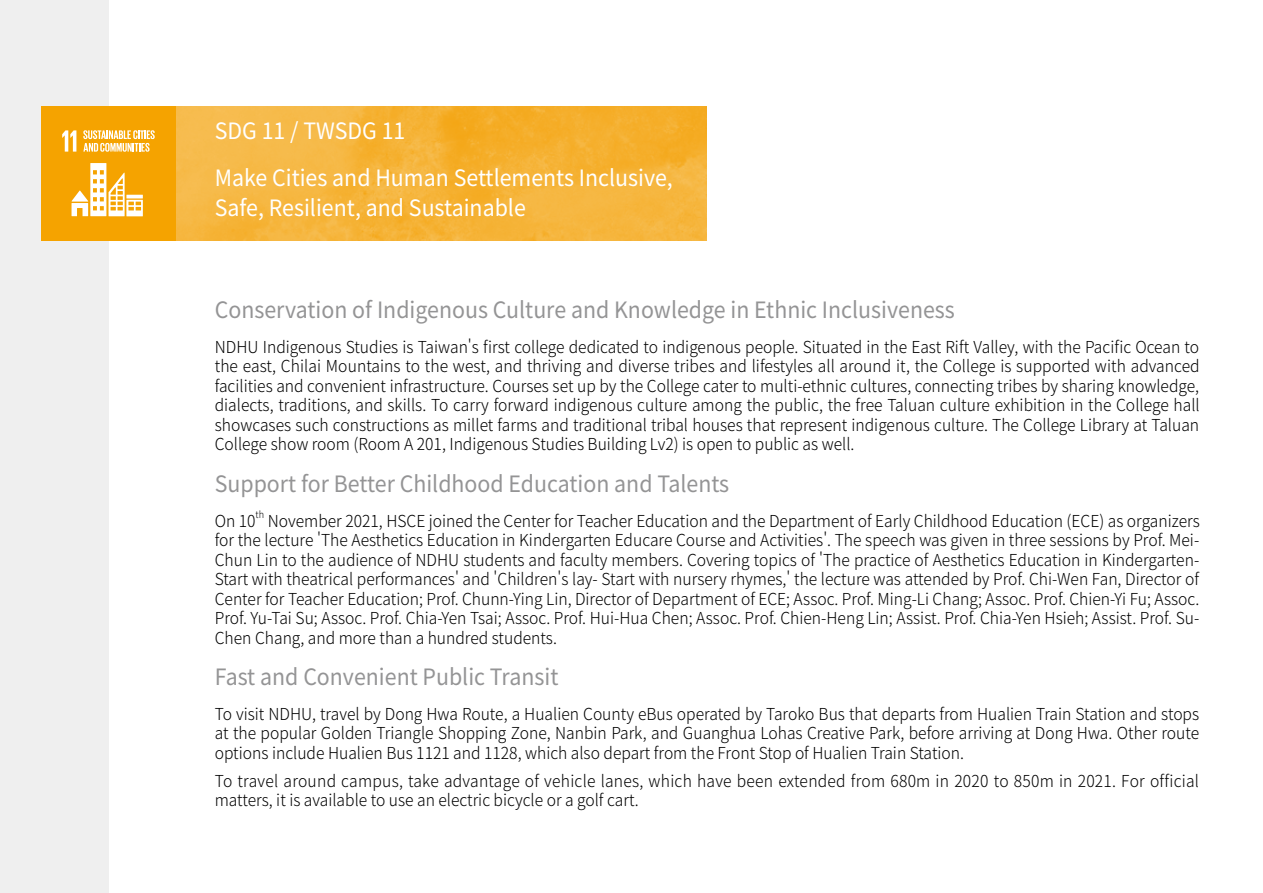
<style>
.page{position:relative;width:1263px;height:893px;background:#fff}
.page>*{position:absolute;margin:0;border:0;box-sizing:border-box;transform-origin:0 0}
.t1{font:22.5px "Noto Sans CJ Ktc";color:#949495;scale:.95 1}
.t2{font:22.5px/47px "Noto Sans CJ Ktc";color:#fff;scale:.95 1}
.t3{font:300 16.5px/19.5px "Noto Sans CJ Ktc";color:#000;text-align:justify;scale:.95 1}
.t4{font:300 9.6px "Noto Sans CJ Ktc";color:#000;scale:.95 1}
</style>
<div class="page">
<div style="left:0;top:0;width:108px;height:893px;background:#efefef"></div>
<img style="left:175px;top:106px;width:532px;height:134px">
<div style="left:41px;top:106px;width:134px;height:134px;background:#f5a300"></div>
<svg style="left:62px;top:130px;width:14px;height:22px"></svg>
<svg style="left:72px;top:163px;width:71px;height:53px"></svg>
<svg style="left:83px;top:130px;width:72px;height:22px"></svg>
<hr style="left:1262px;top:0;width:1px;height:893px;background:#efefef">
<h1 class="t2" style="left:215px;top:108px;width:484px">SDG 11 / TWSDG 11<br>Make Cities and Human Settlements Inclusive,</h1>
<h1 class="t2" style="left:215px;top:185px;width:329px">Safe, Resilient, and Sustainable</h1>
<h1 class="t1" style="left:215px;top:297px;width:781px">Conservation of Indigenous Culture and Knowledge in Ethnic Inclusiveness</h1>
<p class="t3" style="left:215px;top:337px;width:1038px">NDHU Indigenous Studies is Taiwan's first college dedicated to indigenous people. Situated in the East Rift Valley, with the Pacific Ocean to the east, Chilai Mountains to the west, and thriving and diverse tribes and lifestyles all around it, the College is supported with advanced facilities and convenient infrastructure. Courses set up by the College cater to multi-ethnic cultures, connecting tribes by sharing knowledge, dialects, traditions, and skills. To carry forward indigenous culture among the public, the free Taluan culture exhibition in the College hall showcases such constructions as millet farms and traditional tribal houses that represent indigenous culture. The College Library at Taluan College show room (Room A 201, Indigenous Studies Building Lv2) is open to public as well.</p>
<h1 class="t1" style="left:215px;top:471px;width:543px">Support for Better Childhood Education and Talents</h1>
<p class="t3" style="left:215px;top:511px;width:45px">On 10</p>
<p class="t4" style="left:256px;top:509px;width:11px">th</p>
<p class="t3" style="left:215px;top:511px;width:1038px;text-indent:53px">November 2021, HSCE joined the Center for Teacher Education and the Department of Early Childhood Education (ECE) as organizers for the lecture 'The Aesthetics Education in Kindergarten Educare Course and Activities'. The speech was given in three sessions by Prof. Mei-Chun Lin to the audience of NDHU students and faculty members. Covering topics of 'The practice of Aesthetics Education in Kindergarten-Start with theatrical performances' and 'Children's lay- Start with nursery rhymes,' the lecture was attended by Prof. Chi-Wen Fan, Director of Center for Teacher Education; Prof. Chunn-Ying Lin, Director of Department of ECE; Assoc. Prof. Ming-Li Chang; Assoc. Prof. Chien-Yi Fu; Assoc.<br>Prof. Yu-Tai Su; Assoc. Prof. Chia-Yen Tsai; Assoc. Prof. Hui-Hua Chen; Assoc. Prof. Chien-Heng Lin; Assist. Prof. Chia-Yen Hsieh; Assist. Prof. Su-Chen Chang, and more than a hundred students.</p>
<h1 class="t1" style="left:215px;top:664px;width:363px">Fast and Convenient Public Transit</h1>
<p class="t3" style="left:215px;top:704px;width:1038px">To visit NDHU, travel by Dong Hwa Route, a Hualien County eBus operated by Taroko Bus that departs from Hualien Train Station and stops at the popular Golden Triangle Shopping Zone, Nanbin Park, and Guanghua Lohas Creative Park, before arriving at Dong Hwa. Other route options include Hualien Bus 1121 and 1128, which also depart from the Front Stop of Hualien Train Station.</p>
<p class="t3" style="left:215px;top:771px;width:1037px">To travel around campus, take advantage of vehicle lanes, which have been extended from 680m in 2020 to 850m in 2021. For official matters, it is available to use an electric bicycle or a golf cart.</p>
</div>
